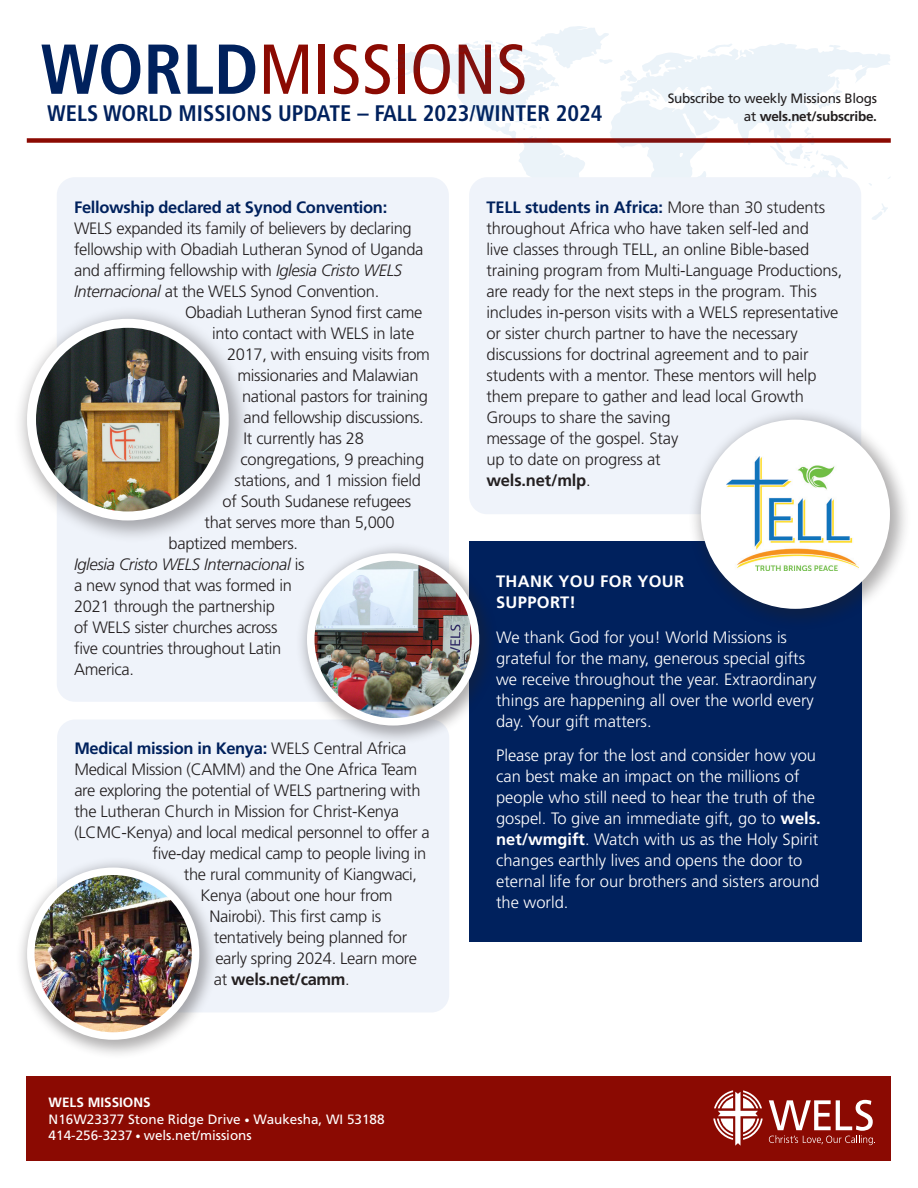
<style>
.page{position:relative;width:918px;height:1188px;background:#fff}
.page>*{position:absolute;margin:0;border:0;box-sizing:border-box;transform-origin:0 0}
.t1{font:condensed 70.5px "Frutiger LT Std";color:#8b0a02}
.t2{font:700 condensed 22.5px "Frutiger LT Std";color:#00215d}
.Facts{font:300 16.5px/21px "Frutiger LT Std";letter-spacing:-.02em;color:#231f20}
.Facts-2{font:300 16.5px/21px "Frutiger LT Std";color:#fff}
.Facts-3{font:700 16.5px "Frutiger LT Std";letter-spacing:-.02em;color:#00215d}
.Facts-4{font:italic 300 16.5px "Frutiger LT Std";letter-spacing:-.02em;color:#231f20}
.Facts-5{font:700 16.5px/21px "Frutiger LT Std";letter-spacing:.02em;color:#fff}
.Facts-6{font:700 16.5px "Frutiger LT Std";letter-spacing:-.02em;color:#231f20}
.t3{font:13.5px "Frutiger LT Std";color:#fff}
.Facts-7{font:13.5px/18px "Frutiger LT Std";letter-spacing:-.02em;color:#231f20;text-align:right}
.t4{font:700 13.5px "Frutiger LT Std";color:#fff}
.s1{font-weight:700;color:#00215d}
.s2{font-weight:700}
.s3{font-style:italic}
.s4{font-style:normal}
.s5{font-weight:300;color:#231f20}
.s6{font-weight:300}
.s7{font-size:10.5px}
</style>
<div class="page">
<div style="left:27px;top:1076px;width:864px;height:85px;background:#8b0a02"></div>
<svg style="left:713px;top:1090px;width:50px;height:56px"></svg>
<svg style="left:769px;top:1100px;width:106px;height:45px"></svg>
<div style="left:27px;top:138px;width:864px;height:5px;background:#8b0a02"></div>
<svg style="left:385px;top:26px;width:506px;height:194px"></svg>
<div style="left:469px;top:542px;width:392px;height:400px;background:#00215d"></div>
<div style="left:57px;top:177px;width:392px;height:525px;background:#eff3fa;border-radius:18px"></div>
<div style="left:469px;top:177px;width:392px;height:337px;background:#eff3fa;border-radius:18px"></div>
<div style="left:57px;top:720px;width:392px;height:292px;background:#eff3fa;border-radius:18px"></div>
<div style="left:13px;top:305px;width:239px;height:238px;background:#231f20;opacity:.36"></div>
<img style="left:32px;top:323px;width:192px;height:193px;border-radius:96px">
<div style="left:27px;top:319px;width:202px;height:201px;border:9px solid #fff;border-radius:50%"></div>
<div style="left:688px;top:407px;width:224px;height:224px;background:#231f20;opacity:.36"></div>
<div style="left:705px;top:424px;width:181px;height:181px;background:#fff;border-radius:50%"></div>
<img style="left:727px;top:457px;width:131px;height:113px">
<div style="left:701px;top:420px;width:189px;height:189px;border:8px solid #fff;border-radius:50%"></div>
<div style="left:295px;top:542px;width:204px;height:203px;background:#231f20;opacity:.36"></div>
<img style="left:311px;top:557px;width:164px;height:163px">
<div style="left:307px;top:553px;width:172px;height:173px;border:8px solid #fff;border-radius:50%"></div>
<div style="left:15px;top:856px;width:204px;height:203px;background:#231f20;opacity:.36"></div>
<img style="left:31px;top:871px;width:165px;height:165px;border-radius:82px">
<div style="left:27px;top:868px;width:172px;height:172px;border:8px solid #fff;border-radius:50%"></div>
<p class="t1" style="left:40px;top:28px;width:489px"><span class="s1">WORLD</span>MISSIONS</p>
<p class="t2" style="left:47px;top:100px;width:557px">WELS WORLD MISSIONS UPDATE – FALL 2023/WINTER 2024</p>
<p class="Facts-7" style="left:668px;top:89px;width:211px">Subscribe to weekly Missions Blogs at <span class="s2">wels.net/subscribe.</span></p>
<p class="Facts-3" style="left:74px;top:198px;width:315px">Fellowship declared at Synod Convention:</p>
<p class="Facts" style="left:74px;top:218px;width:339px">WELS expanded its family of believers by declaring</p>
<p class="Facts" style="left:74px;top:239px;width:351px">fellowship with Obadiah Lutheran Synod of Uganda</p>
<p class="Facts" style="left:74px;top:260px;width:329px">and affirming fellowship with <span class="s3">Iglesia Cristo WELS</span></p>
<p class="Facts" style="left:74px;top:281px;width:307px"><span class="s3">Internacional</span> at the WELS Synod Convention.</p>
<p class="Facts" style="left:185px;top:302px;width:239px">Obadiah Lutheran Synod first came</p>
<p class="Facts" style="left:212px;top:323px;width:204px">into contact with WELS in late</p>
<p class="Facts" style="left:227px;top:344px;width:204px">2017, with ensuing visits from</p>
<p class="Facts" style="left:238px;top:365px;width:182px">missionaries and Malawian</p>
<p class="Facts" style="left:242px;top:386px;width:188px">national pastors for training</p>
<p class="Facts" style="left:244px;top:407px;width:182px">and fellowship discussions.</p>
<p class="Facts" style="left:244px;top:428px;width:122px">It currently has 28</p>
<p class="Facts" style="left:241px;top:449px;width:185px">congregations, 9 preaching</p>
<p class="Facts" style="left:235px;top:470px;width:188px">stations, and 1 mission field</p>
<p class="Facts" style="left:223px;top:491px;width:190px">of South Sudanese refugees</p>
<p class="Facts" style="left:205px;top:512px;width:192px">that serves more than 5,000</p>
<p class="Facts" style="left:169px;top:533px;width:131px">baptized members.</p>
<p class="Facts-4" style="left:74px;top:555px;width:232px">Iglesia Cristo WELS Internacional <span class="s4">is</span></p>
<p class="Facts" style="left:74px;top:575px;width:219px">a new synod that was formed in</p>
<p class="Facts" style="left:74px;top:596px;width:202px">2021 through the partnership</p>
<p class="Facts" style="left:74px;top:617px;width:205px">of WELS sister churches across</p>
<p class="Facts" style="left:74px;top:638px;width:209px">five countries throughout Latin</p>
<p class="Facts" style="left:74px;top:659px;width:62px">America.</p>
<p class="Facts-3" style="left:74px;top:739px;width:333px">Medical mission in Kenya: <span class="s5">WELS Central Africa</span></p>
<p class="Facts" style="left:74px;top:759px;width:344px">Medical Mission (CAMM) and the One Africa Team</p>
<p class="Facts" style="left:74px;top:780px;width:348px">are exploring the potential of WELS partnering with</p>
<p class="Facts" style="left:74px;top:801px;width:326px">the Lutheran Church in Mission for Christ-Kenya</p>
<p class="Facts" style="left:74px;top:822px;width:357px">(LCMC-Kenya) and local medical personnel to offer a</p>
<p class="Facts" style="left:152px;top:843px;width:276px">five-day medical camp to people living in</p>
<p class="Facts" style="left:184px;top:864px;width:235px">the rural community of Kiangwaci,</p>
<p class="Facts" style="left:200px;top:885px;width:194px">Kenya (about one hour from</p>
<p class="Facts" style="left:209px;top:906px;width:173px">Nairobi). This first camp is</p>
<p class="Facts" style="left:214px;top:927px;width:195px">tentatively being planned for</p>
<p class="Facts" style="left:215px;top:948px;width:203px">early spring 2024. Learn more</p>
<p class="Facts-6" style="left:214px;top:970px;width:137px"><span class="s6">at</span> wels.net/camm<span class="s6">.</span></p>
<p class="t4" style="left:49px;top:1095px;width:104px">WELS MISSIONS</p>
<p class="t3" style="left:49px;top:1111px;width:337px">N16W23377 Stone Ridge Drive <span class="s7">•</span> Waukesha, WI 53188</p>
<p class="t3" style="left:49px;top:1127px;width:205px">414-256-3237 <span class="s7">•</span> wels.net/missions</p>
<p class="Facts" style="left:486px;top:197px;width:358px"><span class="s1">TELL students in Africa:</span> More than 30 students throughout Africa who have taken self-led and<br>live classes through TELL, an online Bible-based training program from Multi-Language Productions, are ready for the next steps in the program. This includes in-person visits with a WELS representative or sister church partner to have the necessary discussions for doctrinal agreement and to pair students with a mentor. These mentors will help them prepare to gather and lead local Growth Groups to share the saving<br>message of the gospel. Stay<br>up to date on progress at<br><span class="s2">wels.net/mlp</span>.</p>
<p class="Facts-5" style="left:496px;top:571px;width:190px">THANK YOU FOR YOUR<br>SUPPORT!</p>
<p class="Facts-2" style="left:496px;top:627px;width:322px">We thank God for you! World Missions is grateful for the many, generous special gifts we receive throughout the year. Extraordinary things are happening all over the world every day. Your gift matters.</p>
<p class="Facts-2" style="left:496px;top:746px;width:326px">Please pray for the lost and consider how you can best make an impact on the millions of people who still need to hear the truth of the gospel. To give an immediate gift, go to <span class="s2">wels. net/wmgift</span>. Watch with us as the Holy Spirit changes earthly lives and opens the door to eternal life for our brothers and sisters around the world.</p>
</div>
